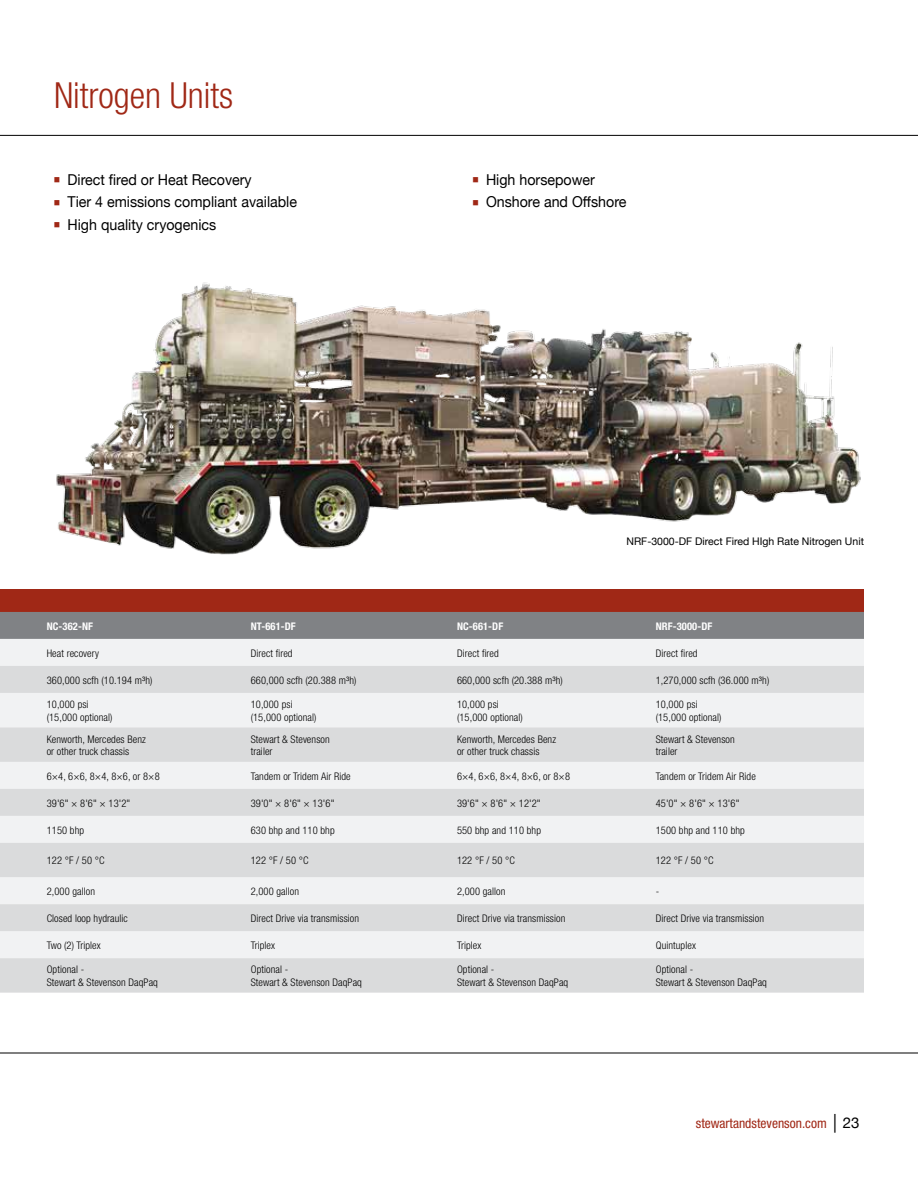
<style>
.page{position:relative;width:918px;height:1188px;background:#fff}
.page>*{position:absolute;margin:0;border:0;box-sizing:border-box;transform-origin:0 0}
.t1{font:300 condensed 36px "Helvetica Neue";color:#a02816}
.t2{font:15px "Helvetica Neue";color:#000;scale:.95 1}
.t3{font:condensed 13.5px "Helvetica Neue";color:#a02816}
.t4{font:300 condensed 10.5px/12.6px "Helvetica Neue";letter-spacing:.01em;color:#000}
.t5{font:10.5px "Helvetica Neue";color:#000}
.t6{font:700 condensed 10.5px "Helvetica Neue";letter-spacing:.01em;color:#fff}
.s1{color:#a02816}
.s2{font-family:"Myriad Pro";font-size:18.75px;color:#000}
.s3{font-stretch:normal;font-size:15px;color:#000}
</style>
<div class="page">
<div style="left:0;top:590px;width:864px;height:22px;background:#a02816"></div>
<div style="left:0;top:612px;width:864px;height:27px;background:#808285"></div>
<div style="left:0;top:639px;width:864px;height:204px;background:#f1f2f3"></div>
<svg style="left:0;top:666px;width:864px;height:150px;fill:#dadbdc"></svg>
<svg style="left:0;top:843px;width:864px;height:150px;fill:#dadbdc"></svg>
<img style="left:56px;top:282px;width:805px;height:273px">
<hr style="left:0;top:1053px;width:918px;height:1px;background:#000">
<hr style="left:0;top:135px;width:918px;height:1px;background:#000">
<h1 class="t1" style="left:54px;top:75px;width:181px">Nitrogen Units</h1>
<h2 class="t2" style="left:54px;top:168px;width:210px"><span class="s1">■</span> Direct fired or Heat Recovery</h2>
<h2 class="t2" style="left:54px;top:191px;width:257px"><span class="s1">■</span> Tier 4 emissions compliant available</h2>
<h2 class="t2" style="left:54px;top:213px;width:172px"><span class="s1">■</span> High quality cryogenics</h2>
<h2 class="t2" style="left:472px;top:168px;width:130px"><span class="s1">■</span> High horsepower</h2>
<h2 class="t2" style="left:472px;top:191px;width:164px"><span class="s1">■</span> Onshore and Offshore</h2>
<p class="t5" style="left:627px;top:534px;width:239px">NRF-3000-DF Direct Fired HIgh Rate Nitrogen Unit</p>
<p class="t6" style="left:47px;top:619px;width:48px">NC-362-NF</p>
<p class="t6" style="left:251px;top:619px;width:47px">NT-661-DF</p>
<p class="t6" style="left:457px;top:619px;width:48px">NC-661-DF</p>
<p class="t6" style="left:656px;top:619px;width:58px">NRF-3000-DF</p>
<p class="t4" style="left:47px;top:647px;width:54px">Heat recovery</p>
<p class="t4" style="left:251px;top:647px;width:43px">Direct fired</p>
<p class="t4" style="left:457px;top:647px;width:43px">Direct fired</p>
<p class="t4" style="left:656px;top:647px;width:43px">Direct fired</p>
<p class="t4" style="left:47px;top:674px;width:107px">360,000 scfh (10.194 m³h)</p>
<p class="t4" style="left:251px;top:674px;width:107px">660,000 scfh (20.388 m³h)</p>
<p class="t4" style="left:457px;top:674px;width:107px">660,000 scfh (20.388 m³h)</p>
<p class="t4" style="left:656px;top:674px;width:115px">1,270,000 scfh (36.000 m³h)</p>
<p class="t4" style="left:47px;top:698px;width:67px">10,000 psi (15,000 optional)</p>
<p class="t4" style="left:251px;top:698px;width:67px">10,000 psi (15,000 optional)</p>
<p class="t4" style="left:457px;top:698px;width:67px">10,000 psi (15,000 optional)</p>
<p class="t4" style="left:656px;top:698px;width:67px">10,000 psi (15,000 optional)</p>
<p class="t4" style="left:47px;top:732px;width:101px">Kenworth, Mercedes Benz or other truck chassis</p>
<p class="t4" style="left:251px;top:732px;width:81px">Stewart &amp; Stevenson trailer</p>
<p class="t4" style="left:457px;top:732px;width:101px">Kenworth, Mercedes Benz or other truck chassis</p>
<p class="t4" style="left:656px;top:732px;width:81px">Stewart &amp; Stevenson trailer</p>
<p class="t4" style="left:47px;top:769px;width:115px">6×4, 6×6, 8×4, 8×6, or 8×8</p>
<p class="t4" style="left:251px;top:769px;width:102px">Tandem or Tridem Air Ride</p>
<p class="t4" style="left:457px;top:769px;width:115px">6×4, 6×6, 8×4, 8×6, or 8×8</p>
<p class="t4" style="left:656px;top:769px;width:102px">Tandem or Tridem Air Ride</p>
<p class="t4" style="left:47px;top:796px;width:85px">39'6" × 8'6" × 13'2"</p>
<p class="t4" style="left:251px;top:796px;width:85px">39'0" × 8'6" × 13'6"</p>
<p class="t4" style="left:457px;top:796px;width:85px">39'6" × 8'6" × 12'2"</p>
<p class="t4" style="left:656px;top:796px;width:85px">45'0" × 8'6" × 13'6"</p>
<p class="t4" style="left:47px;top:823px;width:39px">1150 bhp</p>
<p class="t4" style="left:251px;top:823px;width:85px">630 bhp and 110 bhp</p>
<p class="t4" style="left:457px;top:823px;width:85px">550 bhp and 110 bhp</p>
<p class="t4" style="left:656px;top:823px;width:91px">1500 bhp and 110 bhp</p>
<p class="t4" style="left:47px;top:854px;width:59px">122 °F / 50 °C</p>
<p class="t4" style="left:251px;top:854px;width:59px">122 °F / 50 °C</p>
<p class="t4" style="left:457px;top:854px;width:59px">122 °F / 50 °C</p>
<p class="t4" style="left:656px;top:854px;width:59px">122 °F / 50 °C</p>
<p class="t4" style="left:47px;top:885px;width:50px">2,000 gallon</p>
<p class="t4" style="left:251px;top:885px;width:50px">2,000 gallon</p>
<p class="t4" style="left:457px;top:885px;width:50px">2,000 gallon</p>
<p class="t4" style="left:656px;top:885px;width:5px">-</p>
<p class="t4" style="left:47px;top:912px;width:83px">Closed loop hydraulic</p>
<p class="t4" style="left:251px;top:912px;width:110px">Direct Drive via transmission</p>
<p class="t4" style="left:457px;top:912px;width:110px">Direct Drive via transmission</p>
<p class="t4" style="left:656px;top:912px;width:110px">Direct Drive via transmission</p>
<p class="t4" style="left:47px;top:939px;width:56px">Two (2) Triplex</p>
<p class="t4" style="left:251px;top:939px;width:26px">Triplex</p>
<p class="t4" style="left:457px;top:939px;width:26px">Triplex</p>
<p class="t4" style="left:656px;top:939px;width:42px">Quintuplex</p>
<p class="t4" style="left:47px;top:963px;width:113px">Optional -<br>Stewart &amp; Stevenson DaqPaq</p>
<p class="t4" style="left:251px;top:963px;width:113px">Optional -<br>Stewart &amp; Stevenson DaqPaq</p>
<p class="t4" style="left:457px;top:963px;width:113px">Optional -<br>Stewart &amp; Stevenson DaqPaq</p>
<p class="t4" style="left:656px;top:963px;width:113px">Optional -<br>Stewart &amp; Stevenson DaqPaq</p>
<p class="t3" style="left:696px;top:1115px;width:165px">stewartandstevenson.com <span class="s2">|</span> <span class="s3">23</span></p>
</div>
